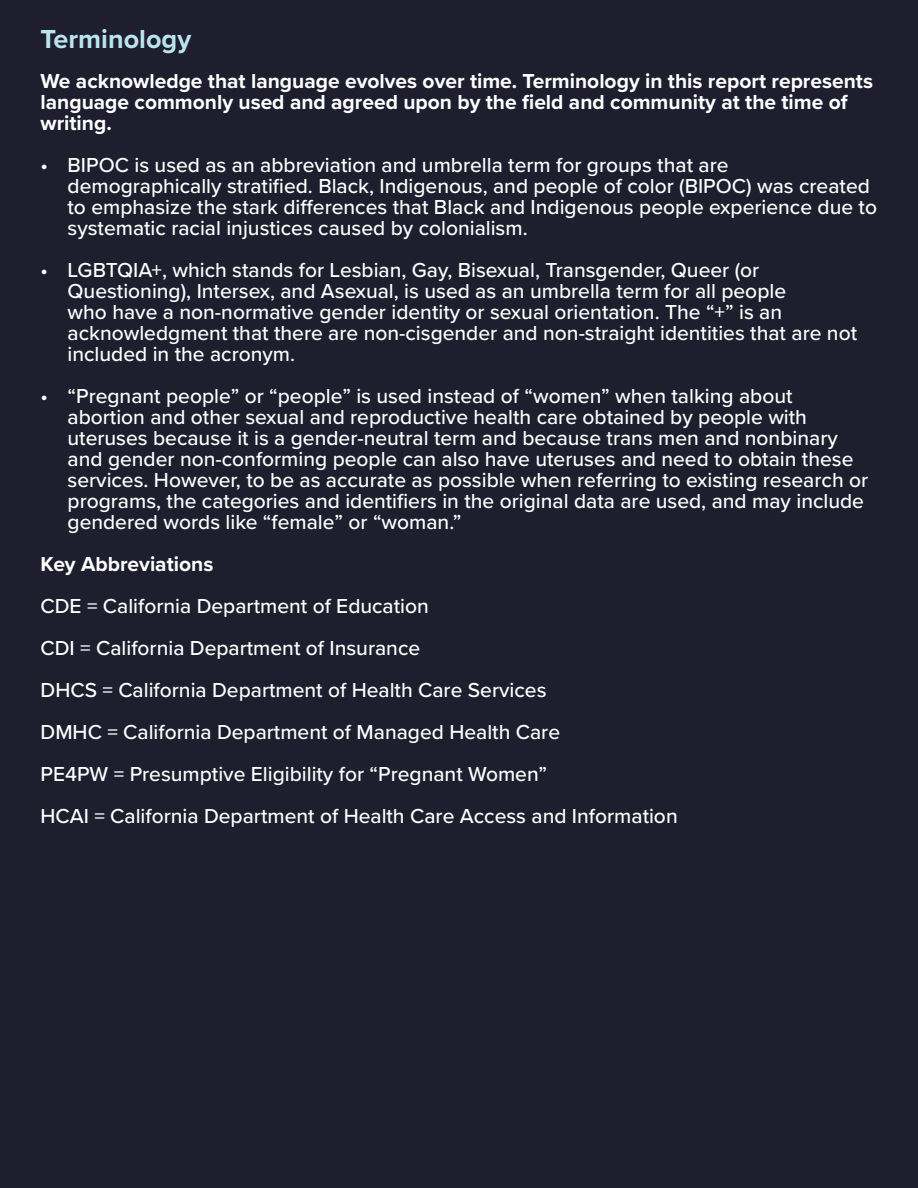
<style>
.page{position:relative;width:918px;height:1188px;background:#1e1e2f}
.page>*{position:absolute;margin:0;border:0;box-sizing:border-box;transform-origin:0 0}
.t1{font:700 27px "Proxima Nova";color:#b9e4eb}
.t2{font:500 21px/21px "Proxima Nova";color:#fff}
.t3{font:700 21px/21px "Proxima Nova";color:#fff}
</style>
<div class="page">
<p class="t1" style="left:41px;top:18px;width:152px">Terminology</p>
<p class="t3" style="left:41px;top:71px;width:834px">We acknowledge that language evolves over time. Terminology in this report represents language commonly used and agreed upon by the field and community at the time of writing.</p>
<p class="t2" style="left:68px;top:154px;width:811px;text-indent:-27px">• BIPOC is used as an abbreviation and umbrella term for groups that are demographically stratified. Black, Indigenous, and people of color (BIPOC) was created to emphasize the stark differences that Black and Indigenous people experience due to systematic racial injustices caused by colonialism.</p>
<p class="t2" style="left:68px;top:259px;width:791px;text-indent:-27px">• LGBTQIA+, which stands for Lesbian, Gay, Bisexual, Transgender, Queer (or Questioning), Intersex, and Asexual, is used as an umbrella term for all people<br>who have a non-normative gender identity or sexual orientation. The “+” is an acknowledgment that there are non-cisgender and non-straight identities that are not included in the acronym.</p>
<p class="t2" style="left:68px;top:385px;width:802px;text-indent:-27px">• “Pregnant people” or “people” is used instead of “women” when talking about abortion and other sexual and reproductive health care obtained by people with uteruses because it is a gender-neutral term and because trans men and nonbinary and gender non-conforming people can also have uteruses and need to obtain these services. However, to be as accurate as possible when referring to existing research or programs, the categories and identifiers in the original data are used, and may include gendered words like “female” or “woman.”</p>
<p class="t3" style="left:41px;top:554px;width:174px">Key Abbreviations</p>
<p class="t2" style="left:41px;top:585px;width:639px;line-height:42px">CDE = California Department of Education<br>CDI = California Department of Insurance<br>DHCS = California Department of Health Care Services<br>DMHC = California Department of Managed Health Care<br>PE4PW = Presumptive Eligibility for “Pregnant Women”<br>HCAI = California Department of Health Care Access and Information</p>
</div>
